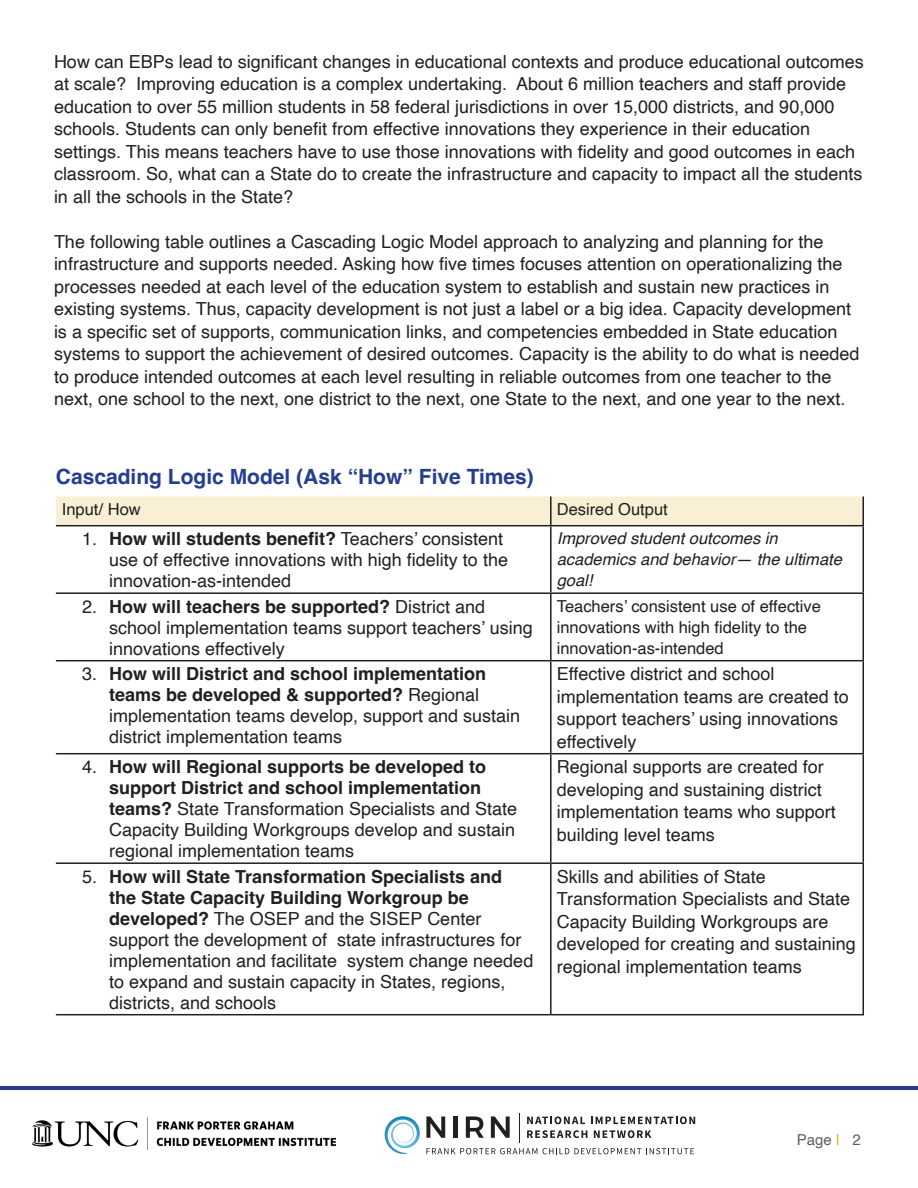
<style>
.page{position:relative;width:918px;height:1188px;background:#fff}
.page>*{position:absolute;margin:0;border:0;box-sizing:border-box;transform-origin:0 0}
.t1{font:700 21px "Helvetica";color:#253f8e}
.t2{font:18px/22.5px "Helvetica";color:#231f20}
.Table_paragraph{font:16.5px/21px "Helvetica";color:#231f20}
.Table_paragraph-2{font:italic 16.5px/21px "Helvetica";color:#231f20}
.t3{font:15px "Helvetica";color:#5d5e5c}
.s1{font-weight:700}
.s2{color:#f69e24}
</style>
<div class="page">
<svg style="left:426px;top:1116px;width:19px;height:22px"></svg>
<div style="left:453px;top:1116px;width:5px;height:22px;background:#231f20"></div>
<svg style="left:466px;top:1116px;width:18px;height:22px"></svg>
<svg style="left:491px;top:1116px;width:19px;height:22px"></svg>
<svg style="left:527px;top:1116px;width:58px;height:8px"></svg>
<svg style="left:591px;top:1116px;width:104px;height:8px"></svg>
<svg style="left:527px;top:1130px;width:60px;height:8px"></svg>
<svg style="left:594px;top:1130px;width:58px;height:8px"></svg>
<svg style="left:426px;top:1148px;width:268px;height:6px"></svg>
<hr style="left:519px;top:1113px;width:1px;height:30px;background:#231f20">
<svg style="left:385px;top:1117px;width:32px;height:37px"></svg>
<img style="left:32px;top:1117px;width:304px;height:33px">
<hr style="left:0;top:1087px;width:918px;height:3px;background:#253f8e">
<div style="left:56px;top:496px;width:806px;height:29px;background:#f8efd5"></div>
<hr style="left:550px;top:496px;width:2px;height:29px;background:#231f20">
<hr style="left:862px;top:496px;width:2px;height:29px;background:#231f20">
<hr style="left:56px;top:525px;width:495px;height:1px;background:#231f20">
<hr style="left:551px;top:525px;width:313px;height:1px;background:#231f20">
<hr style="left:550px;top:526px;width:2px;height:66px;background:#231f20">
<hr style="left:862px;top:526px;width:2px;height:66px;background:#231f20">
<hr style="left:56px;top:592px;width:495px;height:2px;background:#231f20">
<hr style="left:551px;top:592px;width:313px;height:2px;background:#231f20">
<hr style="left:550px;top:594px;width:2px;height:66px;background:#231f20">
<hr style="left:862px;top:594px;width:2px;height:66px;background:#231f20">
<hr style="left:56px;top:660px;width:495px;height:1px;background:#231f20">
<hr style="left:551px;top:660px;width:313px;height:1px;background:#231f20">
<hr style="left:550px;top:661px;width:2px;height:92px;background:#231f20">
<hr style="left:862px;top:661px;width:2px;height:92px;background:#231f20">
<hr style="left:56px;top:753px;width:495px;height:1px;background:#231f20">
<hr style="left:551px;top:753px;width:313px;height:1px;background:#231f20">
<hr style="left:550px;top:754px;width:2px;height:108px;background:#231f20">
<hr style="left:862px;top:754px;width:2px;height:108px;background:#231f20">
<hr style="left:56px;top:862px;width:495px;height:2px;background:#231f20">
<hr style="left:551px;top:862px;width:313px;height:2px;background:#231f20">
<hr style="left:550px;top:864px;width:2px;height:150px;background:#231f20">
<hr style="left:862px;top:864px;width:2px;height:150px;background:#231f20">
<hr style="left:56px;top:1014px;width:495px;height:1px;background:#231f20">
<hr style="left:551px;top:1014px;width:313px;height:1px;background:#231f20">
<p class="t2" style="left:54px;top:50px;width:811px">How can EBPs lead to significant changes in educational contexts and produce educational outcomes at scale? Improving education is a complex undertaking. About 6 million teachers and staff provide education to over 55 million students in 58 federal jurisdictions in over 15,000 districts, and 90,000 schools. Students can only benefit from effective innovations they experience in their education settings. This means teachers have to use those innovations with fidelity and good outcomes in each classroom. So, what can a State do to create the infrastructure and capacity to impact all the students in all the schools in the State?</p>
<p class="t2" style="left:54px;top:230px;width:807px">The following table outlines a Cascading Logic Model approach to analyzing and planning for the infrastructure and supports needed. Asking how five times focuses attention on operationalizing the processes needed at each level of the education system to establish and sustain new practices in existing systems. Thus, capacity development is not just a label or a big idea. Capacity development is a specific set of supports, communication links, and competencies embedded in State education systems to support the achievement of desired outcomes. Capacity is the ability to do what is needed to produce intended outcomes at each level resulting in reliable outcomes from one teacher to the next, one school to the next, one district to the next, one State to the next, and one year to the next.</p>
<h3 class="t1" style="left:56px;top:464px;width:480px">Cascading Logic Model (Ask “How” Five Times)</h3>
<p class="Table_paragraph" style="left:62px;top:499px;width:80px">Input/ How</p>
<p class="Table_paragraph" style="left:557px;top:499px;width:112px">Desired Output</p>
<p class="t2" style="left:109px;top:529px;width:400px;line-height:21px;text-indent:-27px">1. <span class="s1">How will students benefit?</span> Teachers’ consistent use of effective innovations with high fidelity to the innovation‐as‐intended</p>
<p class="Table_paragraph-2" style="left:557px;top:528px;width:287px">Improved student outcomes in academics and behavior— the ultimate goal!</p>
<p class="t2" style="left:109px;top:596px;width:425px;line-height:21px;text-indent:-27px">2. <span class="s1">How will teachers be supported?</span> District and school implementation teams support teachers’ using innovations effectively</p>
<p class="Table_paragraph" style="left:557px;top:596px;width:266px">Teachers’ consistent use of effective innovations with high fidelity to the innovation‐as‐intended</p>
<p class="t2" style="left:109px;top:664px;width:413px;line-height:21px;text-indent:-27px">3. <span class="s1">How will District and school implementation teams be developed &amp; supported?</span> Regional implementation teams develop, support and sustain district implementation teams</p>
<p class="t2" style="left:557px;top:663px;width:294px">Effective district and school implementation teams are created to support teachers’ using innovations effectively</p>
<p class="t2" style="left:109px;top:757px;width:410px;line-height:21px;text-indent:-27px">4. <span class="s1">How will Regional supports be developed to support District and school implementation teams?</span> State Transformation Specialists and State Capacity Building Workgroups develop and sustain regional implementation teams</p>
<p class="t2" style="left:557px;top:756px;width:281px">Regional supports are created for developing and sustaining district implementation teams who support building level teams</p>
<p class="t2" style="left:109px;top:866px;width:426px;line-height:21px;text-indent:-27px">5. <span class="s1">How will State Transformation Specialists and the State Capacity Building Workgroup be developed?</span> The OSEP and the SISEP Center support the development of state infrastructures for implementation and facilitate system change needed to expand and sustain capacity in States, regions, districts, and schools</p>
<p class="t2" style="left:557px;top:866px;width:301px">Skills and abilities of State Transformation Specialists and State Capacity Building Workgroups are developed for creating and sustaining regional implementation teams</p>
<p class="t3" style="left:797px;top:1128px;width:65px">Page <span class="s2">|</span> 2</p>
</div>
